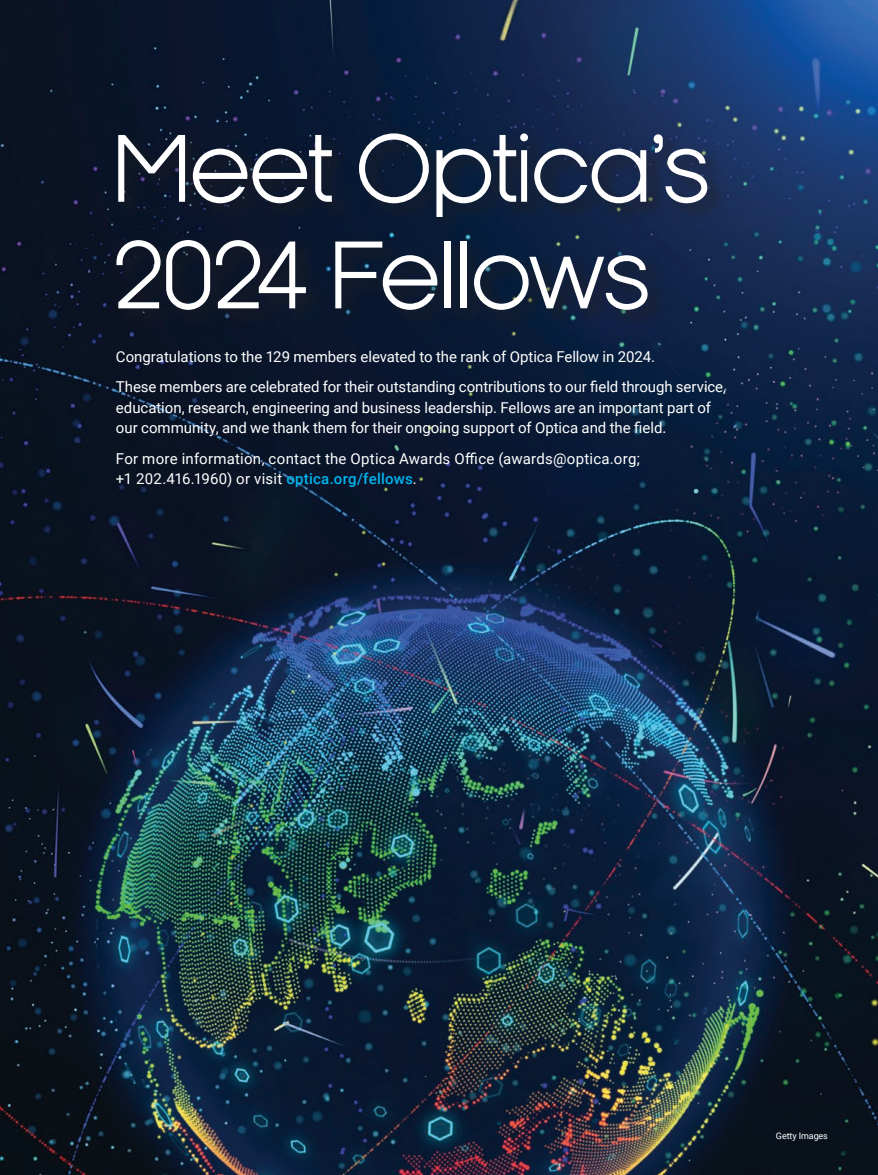
<style>
.page{position:relative;width:878px;height:1175px;background:#fff}
.page>*{position:absolute;margin:0;border:0;box-sizing:border-box;transform-origin:0 0}
._1-Headline{font:89.1px/106.5px "Kamerik 105";letter-spacing:-.025em;color:#fff}
._2-Intro_paragraph{font:15px/20.2px "Roboto";letter-spacing:-.005em;color:#fff}
._2-Intro_paragraph-2{font:15px/20.2px "Roboto";letter-spacing:.015em;color:#fff}
._5-credit{font:9px "Roboto";letter-spacing:-.01em;color:#fff}
.s1{font-weight:500;color:#00b3ed}
</style>
<div class="page">
<img style="left:0;top:0;width:878px;height:1174px">
<div style="left:111px;top:127px;width:617px;height:204px;background:#231f20;opacity:.5"></div>
<p class="_1-Headline" style="left:113px;top:116px;width:599px">Meet Optica’s<br>2024 Fellows</p>
<p class="_2-Intro_paragraph" style="left:116px;top:345px;width:541px">Congratulations to the 129 members elevated to the rank of Optica Fellow in 2024.</p>
<p class="_2-Intro_paragraph" style="left:116px;top:376px;width:611px">These members are celebrated for their outstanding contributions to our field through service, education, research, engineering and business leadership. Fellows are an important part of our community, and we thank them for their ongoing support of Optica and the field.</p>
<p class="_2-Intro_paragraph-2" style="left:116px;top:447px;width:525px">For more information, contact the Optica Awards Office (awards@optica.org; +1 202.416.1960) or visit <span class="s1">optica.org/fellows</span>.</p>
<p class="_5-credit" style="left:776px;top:1129px;width:53px">Getty Images</p>
</div>
